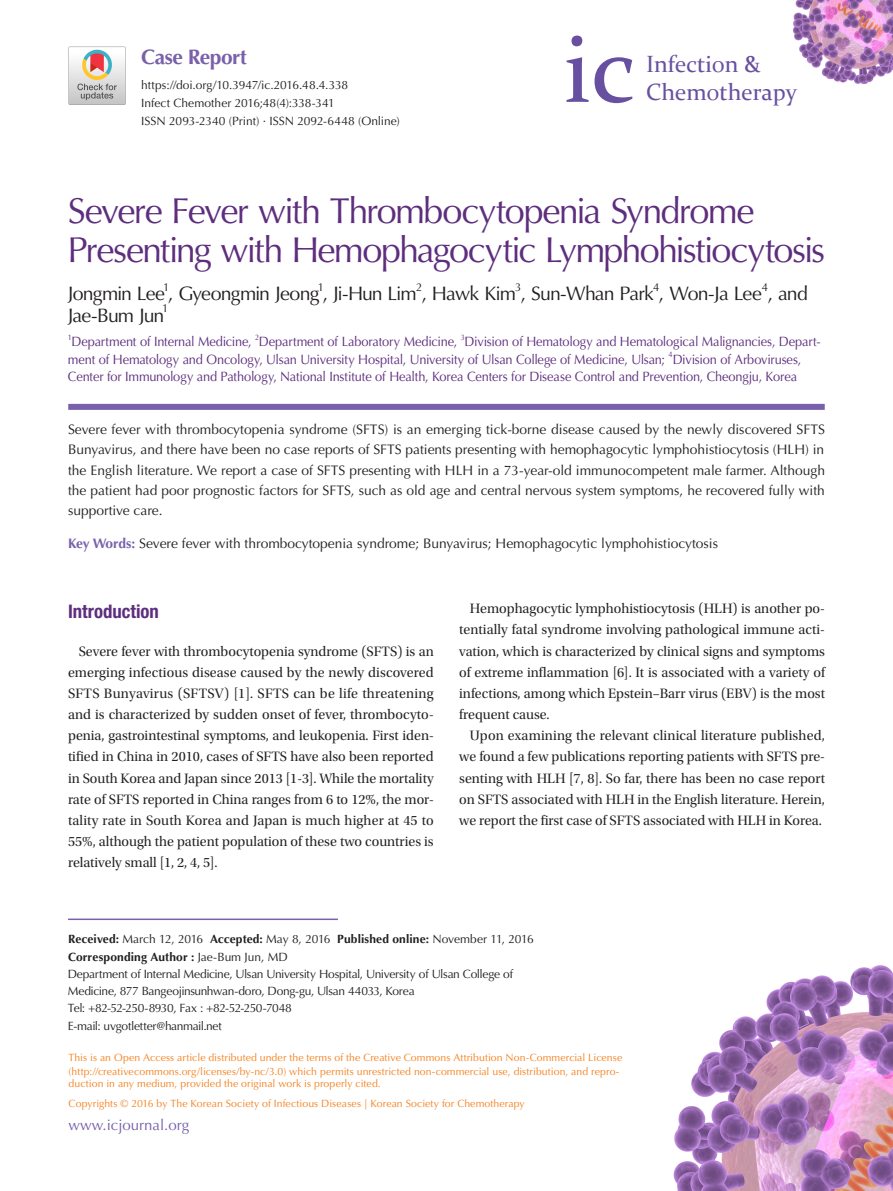
<style>
.page{position:relative;width:893px;height:1191px;background:#fff}
.page>*{position:absolute;margin:0;border:0;box-sizing:border-box;transform-origin:0 0}
.영문_타이틀{font:36px/39px "Optima LT Std";letter-spacing:-.045em;color:#5e2e7e}
.t1{font:23.55px "Constantia";color:#6850a1}
.t2{font:700 21px "Optima LT Std";letter-spacing:-.025em;color:#7960aa}
.저자명{font:19.5px "Optima LT Std";letter-spacing:-.045em;color:#231f20}
.본문_타이틀_1{font:700 condensed 18.75px "Helvetica Neue";color:#5e2e7e}
.t3{font:15px "Optima LT Std";color:#7960aa}
.본문{font:14.25px/21.1px "Utopia Std Subh";color:#231f20;text-align:justify}
.초록_영문{font:13.8px/20.2px "Optima LT Std";color:#231f20;text-align:justify}
.저자_소속{font:13.5px/17.5px "Optima LT Std";letter-spacing:-.015em;color:#5e2e7e;scale:.95 1}
.저자_소속_교신저자{font:12px/17.2px "Optima LT Std";letter-spacing:-.025em;color:#231f20}
.저자_소속_교신저자-2{font:12px "Optima LT Std";color:#231f20}
.저자_소속_교신저자-3{font:12px "Optima LT Std";letter-spacing:-.005em;color:#231f20}
.저자_소속_교신저자-4{font:12px "Optima LT Std";letter-spacing:-.045em;color:#231f20}
.저자_소속_교신저자-5{font:700 12px "Optima LT Std";letter-spacing:.01em;color:#231f20}
.저자명-2{font:11.4px "Optima LT Std";color:#231f20}
.t4{font:10.5px/13.5px "Optima LT Std";letter-spacing:.005em;color:#f58220}
.저자_소속-2{font:7.8px "Optima LT Std";color:#5e2e7e;scale:.95 1}
.s1{font-weight:700;color:#7960aa}
.s2{font-weight:700}
.s3{font-weight:400}
</style>
<div class="page">
<img style="left:673px;top:965px;width:220px;height:226px">
<img style="left:792px;top:0;width:101px;height:85px">
<svg style="left:566px;top:36px;width:66px;height:67px"></svg>
<hr style="left:68px;top:918px;width:270px;height:2px;background:#7960aa">
<div style="left:68px;top:404px;width:757px;height:6px;background:#7960aa"></div>
<img style="left:68px;top:47px;width:58px;height:57px">
<p class="t2" style="left:141px;top:44px;width:107px">Case Report</p>
<p class="저자_소속_교신저자-3" style="left:141px;top:77px;width:208px">https://doi.org/10.3947/ic.2016.48.4.338</p>
<p class="저자_소속_교신저자-2" style="left:141px;top:95px;width:195px">Infect Chemother 2016;48(4):338-341</p>
<p class="저자_소속_교신저자-2" style="left:141px;top:113px;width:260px">ISSN 2093-2340 (Print) · ISSN 2092-6448 (Online)</p>
<p class="t1" style="left:646px;top:48px;width:115px">Infection &amp;</p>
<p class="t1" style="left:646px;top:76px;width:152px">Chemotherapy</p>
<p class="영문_타이틀" style="left:67px;top:192px;width:759px">Severe Fever with Thrombocytopenia Syndrome<br>Presenting with Hemophagocytic Lymphohistiocytosis</p>
<p class="저자명" style="left:68px;top:282px;width:741px">Jongmin Lee , Gyeongmin Jeong , Ji-Hun Lim , Hawk Kim , Sun-Whan Park , Won-Ja Lee , and</p>
<p class="저자명-2" style="left:163px;top:281px;width:8px">1</p>
<p class="저자명-2" style="left:318px;top:281px;width:8px">1</p>
<p class="저자명-2" style="left:416px;top:281px;width:8px">2</p>
<p class="저자명-2" style="left:515px;top:281px;width:8px">3</p>
<p class="저자명-2" style="left:653px;top:281px;width:8px">4</p>
<p class="저자명-2" style="left:762px;top:281px;width:8px">4</p>
<p class="저자명" style="left:68px;top:303px;width:98px">Jae-Bum Jun</p>
<p class="저자명-2" style="left:162px;top:302px;width:8px">1</p>
<p class="저자_소속-2" style="left:68px;top:332px;width:6px">1</p>
<p class="저자_소속" style="left:71px;top:333px;width:191px">Department of Internal Medicine,</p>
<p class="저자_소속-2" style="left:255px;top:332px;width:6px">2</p>
<p class="저자_소속" style="left:259px;top:333px;width:210px">Department of Laboratory Medicine,</p>
<p class="저자_소속-2" style="left:461px;top:332px;width:6px">3</p>
<p class="저자_소속" style="left:68px;top:333px;width:794px;text-indent:397px">Division of Hematology and Hematological Malignancies, Depart&shy;ment of Hematology and Oncology, Ulsan University Hospital, University of Ulsan College of Medicine, Ulsan;</p>
<p class="저자_소속-2" style="left:669px;top:350px;width:6px">4</p>
<p class="저자_소속" style="left:68px;top:350px;width:773px;text-indent:605px">Division of Arboviruses,<br>Center for Immunology and Pathology, National Institute of Health, Korea Centers for Disease Control and Prevention, Cheongju, Korea</p>
<p class="초록_영문" style="left:68px;top:419px;width:758px">Severe fever with thrombocytopenia syndrome (SFTS) is an emerging tick-borne disease caused by the newly discovered SFTS Bunyavirus, and there have been no case reports of SFTS patients presenting with hemophagocytic lymphohistiocytosis (HLH) in the English literature. We report a case of SFTS presenting with HLH in a 73-year-old immunocompetent male farmer. Although the patient had poor prognostic factors for SFTS, such as old age and central nervous system symptoms, he recovered fully with supportive care.</p>
<p class="초록_영문" style="left:68px;top:533px;width:652px"><span class="s1">Key Words:</span> Severe fever with thrombocytopenia syndrome; Bunyavirus; Hemophagocytic lymphohistiocytosis</p>
<p class="본문_타이틀_1" style="left:68px;top:599px;width:92px">Introduction</p>
<p class="본문" style="left:68px;top:640px;width:367px;text-indent:11px">Severe fever with thrombocytopenia syndrome (SFTS) is an emerging infectious disease caused by the newly discovered SFTS Bunyavirus (SFTSV) [1]. SFTS can be life threatening and is characterized by sudden onset of fever, thrombocyto&shy;penia, gastrointestinal symptoms, and leukopenia. First iden&shy;tified in China in 2010, cases of SFTS have also been reported in South Korea and Japan since 2013 [1-3]. While the mortality rate of SFTS reported in China ranges from 6 to 12%, the mor&shy;tality rate in South Korea and Japan is much higher at 45 to 55%, although the patient population of these two countries is relatively small [1, 2, 4, 5].</p>
<p class="본문" style="left:459px;top:598px;width:367px;text-indent:11px">Hemophagocytic lymphohistiocytosis (HLH) is another po&shy;tentially fatal syndrome involving pathological immune acti&shy;vation, which is characterized by clinical signs and symptoms of extreme inflammation [6]. It is associated with a variety of infections, among which Epstein–Barr virus (EBV) is the most frequent cause.</p>
<p class="본문" style="left:459px;top:725px;width:367px;text-indent:11px">Upon examining the relevant clinical literature published, we found a few publications reporting patients with SFTS pre&shy;senting with HLH [7, 8]. So far, there has been no case report on SFTS associated with HLH in the English literature. Herein, we report the first case of SFTS associated with HLH in Korea.</p>
<p class="저자_소속_교신저자" style="left:68px;top:931px;width:467px"><span class="s2">Received:</span> March 12, 2016 <span class="s2">Accepted:</span> May 8, 2016 <span class="s2">Published online:</span> November 11, 2016</p>
<p class="저자_소속_교신저자-5" style="left:68px;top:949px;width:221px">Corresponding Author : <span class="s3">Jae-Bum Jun, MD</span></p>
<p class="저자_소속_교신저자" style="left:68px;top:965px;width:447px">Department of Internal Medicine, Ulsan University Hospital, University of Ulsan College of<br>Medicine, 877 Bangeojinsunhwan-doro, Dong-gu, Ulsan 44033, Korea</p>
<p class="저자_소속_교신저자-4" style="left:68px;top:1001px;width:225px">Tel: +82-52-250-8930, Fax : +82-52-250-7048</p>
<p class="저자_소속_교신저자" style="left:68px;top:1017px;width:156px">E-mail: uvgotletter@hanmail.net</p>
<p class="t4" style="left:69px;top:1051px;width:555px">This is an Open Access article distributed under the terms of the Creative Commons Attribution Non-Commercial License (http://creativecommons.org/licenses/by-nc/3.0) which permits unrestricted non-commercial use, distribution, and repro-</p>
<p class="t4" style="left:69px;top:1076px;width:314px">duction in any medium, provided the original work is properly cited.</p>
<p class="t4" style="left:69px;top:1097px;width:458px">Copyrights © 2016 by The Korean Society of Infectious Diseases | Korean Society for Chemotherapy</p>
<p class="t3" style="left:69px;top:1116px;width:122px">www.icjournal.org</p>
</div>
